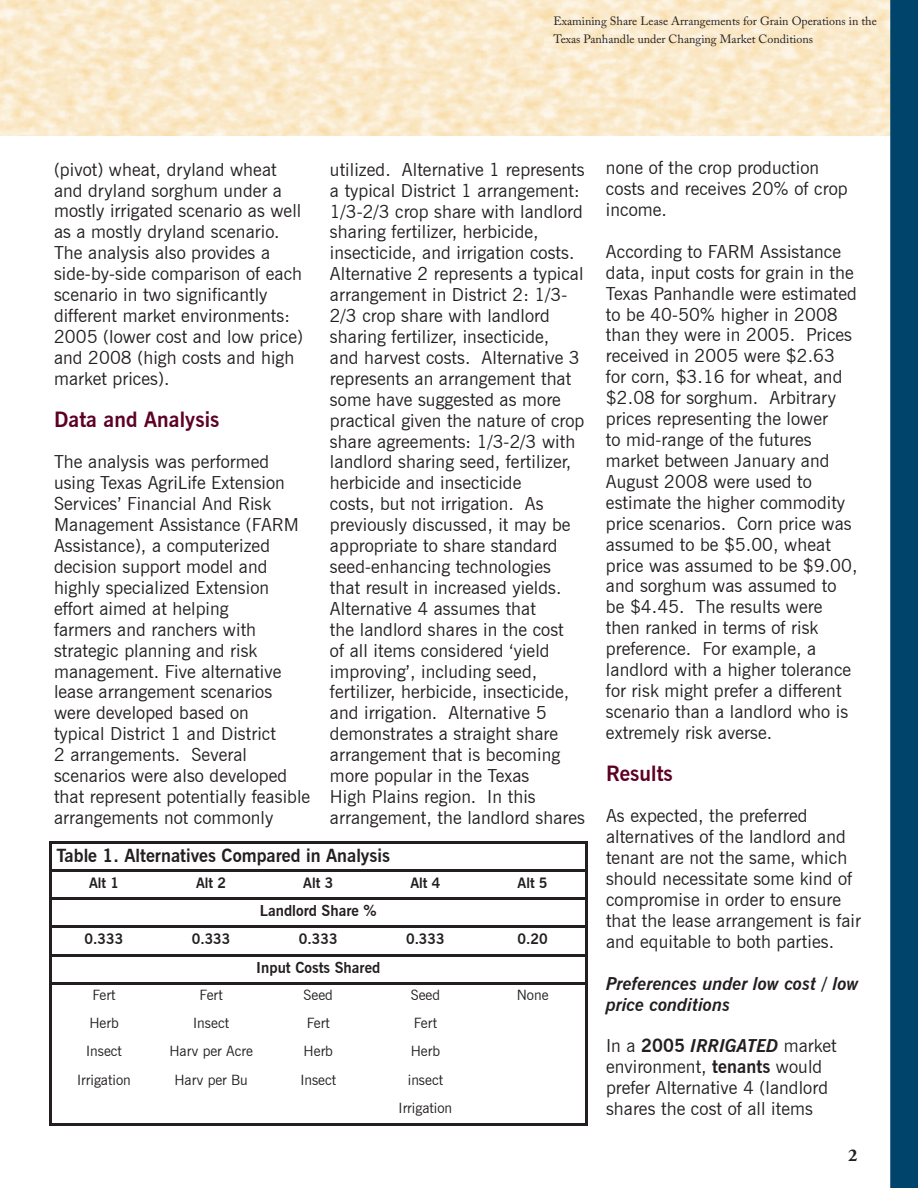
<style>
.page{position:relative;width:918px;height:1188px;background:#fff}
.page>*{position:absolute;margin:0;border:0;box-sizing:border-box;transform-origin:0 0}
.t1{font:700 21px "News Gothic BT";letter-spacing:.005em;color:#5d0025}
.t2{font:18px/20.9px "News Gothic BT";letter-spacing:.005em;color:#231f20}
.t3{font:italic 700 18px/20.9px "News Gothic BT";letter-spacing:.005em;color:#231f20}
.t4{font:700 18px "News Gothic BT";color:#231f20}
.t5{font:700 18px "Adobe Garamond Pro";color:#231f20}
.t6{font:700 15px "News Gothic BT";color:#231f20}
.t7{font:14.25px/28.2px "News Gothic BT";color:#231f20;text-align:center}
.t8{font:700 14.25px "News Gothic BT";color:#231f20}
.t9{font:12px/18px "Adobe Caslon Pro";color:#231f20}
.s1{font-weight:700}
.s2{font-weight:700;font-style:italic}
</style>
<div class="page">
<img style="left:0;top:1px;width:635px;height:135px">
<img style="left:635px;top:1px;width:255px;height:135px">
<svg style="left:890px;top:0;width:28px;height:1188px;background:#084a6f"></svg>
<hr style="left:49px;top:841px;width:109px;height:3px;background:#231f20">
<hr style="left:49px;top:844px;width:3px;height:25px;background:#231f20">
<hr style="left:158px;top:841px;width:430px;height:3px;background:#231f20">
<hr style="left:585px;top:844px;width:3px;height:25px;background:#231f20">
<hr style="left:49px;top:900px;width:3px;height:25px;background:#231f20">
<hr style="left:585px;top:900px;width:3px;height:25px;background:#231f20">
<hr style="left:49px;top:957px;width:3px;height:25px;background:#231f20">
<hr style="left:585px;top:957px;width:3px;height:25px;background:#231f20">
<hr style="left:49px;top:982px;width:109px;height:3px;background:#231f20">
<hr style="left:49px;top:985px;width:3px;height:26px;background:#231f20">
<hr style="left:158px;top:982px;width:430px;height:3px;background:#231f20">
<hr style="left:49px;top:1011px;width:3px;height:112px;background:#231f20">
<hr style="left:49px;top:1123px;width:539px;height:3px;background:#231f20">
<hr style="left:49px;top:869px;width:109px;height:3px;background:#231f20">
<hr style="left:49px;top:872px;width:3px;height:25px;background:#231f20">
<hr style="left:158px;top:869px;width:430px;height:3px;background:#231f20">
<hr style="left:585px;top:872px;width:3px;height:25px;background:#231f20">
<hr style="left:49px;top:897px;width:539px;height:3px;background:#231f20">
<hr style="left:49px;top:925px;width:109px;height:3px;background:#231f20">
<hr style="left:49px;top:928px;width:3px;height:26px;background:#231f20">
<hr style="left:158px;top:925px;width:430px;height:3px;background:#231f20">
<hr style="left:585px;top:928px;width:3px;height:26px;background:#231f20">
<hr style="left:49px;top:954px;width:539px;height:3px;background:#231f20">
<hr style="left:585px;top:985px;width:3px;height:138px;background:#231f20">
<p class="t9" style="left:554px;top:14px;width:325px">Examining Share Lease Arrangements for Grain Operations in the<br>Texas Panhandle under Changing Market Conditions</p>
<p class="t2" style="left:330px;top:159px;width:257px">utilized. Alternative 1 represents a typical District 1 arrangement:<br>1/3-2/3 crop share with landlord sharing fertilizer, herbicide, insecticide, and irrigation costs.<br>Alternative 2 represents a typical arrangement in District 2: 1/3-<br>2/3 crop share with landlord sharing fertilizer, insecticide,<br>and harvest costs. Alternative 3 represents an arrangement that some have suggested as more practical given the nature of crop share agreements: 1/3-2/3 with landlord sharing seed, fertilizer, herbicide and insecticide<br>costs, but not irrigation. As previously discussed, it may be appropriate to share standard seed-enhancing technologies that result in increased yields.<br>Alternative 4 assumes that<br>the landlord shares in the cost<br>of all items considered ‘yield improving’, including seed, fertilizer, herbicide, insecticide, and irrigation. Alternative 5 demonstrates a straight share arrangement that is becoming more popular in the Texas<br>High Plains region. In this arrangement, the landlord shares</p>
<p class="t2" style="left:606px;top:157px;width:243px">none of the crop production costs and receives 20% of crop income.</p>
<p class="t2" style="left:54px;top:159px;width:251px">(pivot) wheat, dryland wheat and dryland sorghum under a mostly irrigated scenario as well as a mostly dryland scenario.<br>The analysis also provides a side-by-side comparison of each scenario in two significantly different market environments:<br>2005 (lower cost and low price) and 2008 (high costs and high market prices).</p>
<p class="t1" style="left:54px;top:406px;width:167px">Data and Analysis</p>
<p class="t2" style="left:54px;top:451px;width:258px">The analysis was performed using Texas AgriLife Extension<br>Services’ Financial And Risk<br>Management Assistance (FARM<br>Assistance), a computerized decision support model and highly specialized Extension effort aimed at helping<br>farmers and ranchers with strategic planning and risk management. Five alternative lease arrangement scenarios were developed based on<br>typical District 1 and District<br>2 arrangements. Several scenarios were also developed that represent potentially feasible arrangements not commonly</p>
<p class="t2" style="left:606px;top:241px;width:253px">According to FARM Assistance data, input costs for grain in the<br>Texas Panhandle were estimated to be 40-50% higher in 2008 than they were in 2005. Prices received in 2005 were $2.63 for corn, $3.16 for wheat, and $2.08 for sorghum. Arbitrary prices representing the lower<br>to mid-range of the futures market between January and<br>August 2008 were used to estimate the higher commodity price scenarios. Corn price was assumed to be $5.00, wheat price was assumed to be $9.00, and sorghum was assumed to be $4.45. The results were then ranked in terms of risk preference. For example, a landlord with a higher tolerance for risk might prefer a different scenario than a landlord who is extremely risk averse.</p>
<p class="t1" style="left:606px;top:760px;width:68px">Results</p>
<p class="t2" style="left:606px;top:805px;width:257px">As expected, the preferred alternatives of the landlord and tenant are not the same, which should necessitate some kind of compromise in order to ensure that the lease arrangement is fair and equitable to both parties.</p>
<p class="t3" style="left:606px;top:973px;width:254px">Preferences under low cost / low price conditions</p>
<p class="t2" style="left:606px;top:1035px;width:232px">In a <span class="s1">2005</span> <span class="s2">IRRIGATED</span> market environment, <span class="s1">tenants</span> would prefer Alternative 4 (landlord shares the cost of all items</p>
<p class="t4" style="left:56px;top:845px;width:335px">Table 1. Alternatives Compared in Analysis</p>
<p class="t8" style="left:89px;top:874px;width:32px">Alt 1</p>
<p class="t8" style="left:196px;top:874px;width:32px">Alt 2</p>
<p class="t8" style="left:303px;top:874px;width:32px">Alt 3</p>
<p class="t8" style="left:410px;top:874px;width:32px">Alt 4</p>
<p class="t8" style="left:518px;top:874px;width:32px">Alt 5</p>
<p class="t6" style="left:260px;top:902px;width:118px">Landlord Share %</p>
<p class="t8" style="left:85px;top:930px;width:40px">0.333</p>
<p class="t8" style="left:192px;top:930px;width:40px">0.333</p>
<p class="t8" style="left:299px;top:930px;width:40px">0.333</p>
<p class="t8" style="left:406px;top:930px;width:40px">0.333</p>
<p class="t8" style="left:518px;top:930px;width:32px">0.20</p>
<p class="t6" style="left:256px;top:958px;width:126px">Input Costs Shared</p>
<p class="t7" style="left:92px;top:981px;width:25px">Fert</p>
<p class="t7" style="left:200px;top:981px;width:25px">Fert</p>
<p class="t7" style="left:304px;top:981px;width:31px">Seed</p>
<p class="t7" style="left:411px;top:981px;width:31px">Seed</p>
<p class="t7" style="left:517px;top:981px;width:33px">None</p>
<p class="t7" style="left:89px;top:1009px;width:31px">Herb</p>
<p class="t7" style="left:193px;top:1009px;width:37px">Insect</p>
<p class="t7" style="left:307px;top:1009px;width:25px">Fert</p>
<p class="t7" style="left:414px;top:1009px;width:25px">Fert</p>
<p class="t7" style="left:86px;top:1037px;width:37px">Insect</p>
<p class="t7" style="left:169px;top:1037px;width:85px">Harv per Acre</p>
<p class="t7" style="left:304px;top:1037px;width:31px">Herb</p>
<p class="t7" style="left:411px;top:1037px;width:31px">Herb</p>
<p class="t7" style="left:77px;top:1065px;width:55px">Irrigation</p>
<p class="t7" style="left:174px;top:1065px;width:75px">Harv per Bu</p>
<p class="t7" style="left:300px;top:1065px;width:37px">Insect</p>
<p class="t7" style="left:399px;top:1065px;width:55px">insect<br>Irrigation</p>
<p class="t5" style="left:848px;top:1148px;width:11px">2</p>
</div>
